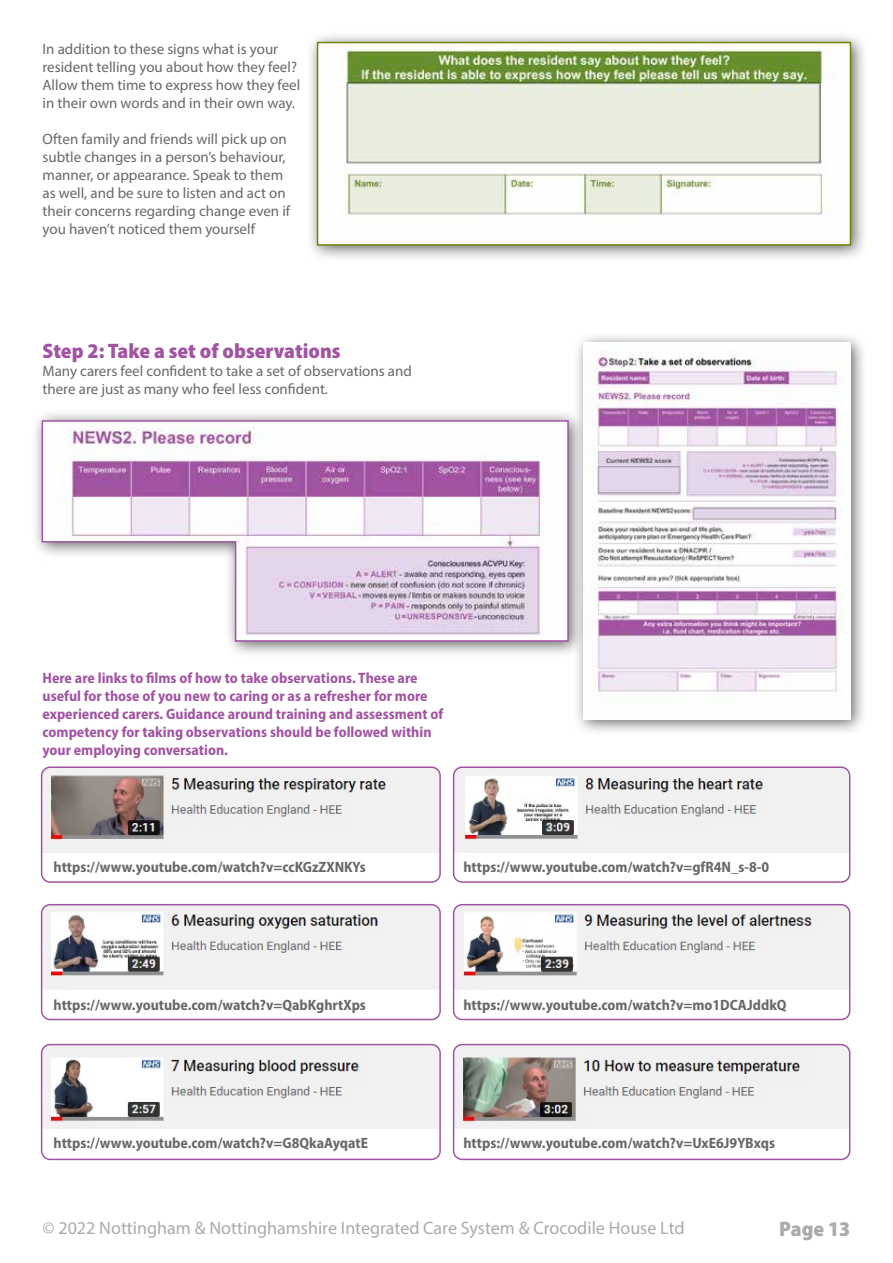
<style>
.page{position:relative;width:893px;height:1263px;background:#fff}
.page>*{position:absolute;margin:0;border:0;box-sizing:border-box;transform-origin:0 0}
.t1{font:900 semi-condensed 21px "Myriad Pro";color:#a154a2}
.t2{font:900 semi-condensed 21px "Myriad Pro";color:#aaa}
.t3{font:18px "Myriad Pro";color:#aaa}
.t4{font:15px/18px "Myriad Pro";color:#686868}
.t5{font:700 semi-condensed 15px "Myriad Pro";color:#686868}
.t6{font:700 semi-condensed 15px/18px "Myriad Pro";color:#a154a2}
</style>
<div class="page">
<div style="left:573px;top:331px;width:294px;height:405px;background:#000;opacity:.6"></div>
<img style="left:584px;top:342px;width:266px;height:378px">
<div style="left:305px;top:30px;width:563px;height:233px;background:#000;opacity:.6"></div>
<img style="left:320px;top:45px;width:528px;height:198px">
<div style="left:317px;top:42px;width:534px;height:204px;border:2px solid #738204"></div>
<div style="left:30px;top:409px;width:556px;height:250px;background:#000;opacity:.6"></div>
<svg style="left:41px;top:419px;width:528px;height:223px"></svg>
<img style="left:44px;top:769px;width:394px;height:84px">
<div style="left:41px;top:766px;width:400px;height:117px;border:2px solid #a154a2;border-radius:9px"></div>
<img style="left:44px;top:905px;width:396px;height:85px">
<div style="left:41px;top:904px;width:400px;height:116px;border:2px solid #a154a2;border-radius:9px"></div>
<img style="left:44px;top:1044px;width:396px;height:85px">
<div style="left:41px;top:1044px;width:400px;height:116px;border:2px solid #a154a2;border-radius:9px"></div>
<img style="left:456px;top:769px;width:394px;height:84px">
<div style="left:453px;top:766px;width:397px;height:117px;border:2px solid #a154a2;border-radius:9px"></div>
<img style="left:454px;top:905px;width:396px;height:85px">
<div style="left:453px;top:904px;width:397px;height:116px;border:2px solid #a154a2;border-radius:9px"></div>
<img style="left:454px;top:1044px;width:396px;height:85px">
<div style="left:453px;top:1044px;width:397px;height:116px;border:2px solid #a154a2;border-radius:9px"></div>
<p class="t4" style="left:43px;top:40px;width:259px">In addition to these signs what is your resident telling you about how they feel?<br>Allow them time to express how they feel in their own words and in their own way.</p>
<p class="t4" style="left:43px;top:130px;width:249px">Often family and friends will pick up on subtle changes in a person’s behaviour, manner, or appearance. Speak to them as well, and be sure to listen and act on their concerns regarding change even if you haven’t noticed them yourself</p>
<h1 class="t1" style="left:43px;top:337px;width:300px">Step 2: Take a set of observations</h1>
<p class="t4" style="left:43px;top:362px;width:371px">Many carers feel confident to take a set of observations and there are just as many who feel less confident.</p>
<p class="t6" style="left:43px;top:668px;width:402px">Here are links to films of how to take observations. These are useful for those of you new to caring or as a refresher for more experienced carers. Guidance around training and assessment of competency for taking observations should be followed within your employing conversation.</p>
<p class="t5" style="left:54px;top:857px;width:314px">https://www.youtube.com/watch?v=ccKGzZXNKYs</p>
<p class="t5" style="left:463px;top:857px;width:307px">https://www.youtube.com/watch?v=gfR4N_s-8-0</p>
<p class="t5" style="left:54px;top:995px;width:314px">https://www.youtube.com/watch?v=QabKghrtXps</p>
<p class="t5" style="left:463px;top:995px;width:325px">https://www.youtube.com/watch?v=mo1DCAJddkQ</p>
<p class="t5" style="left:54px;top:1134px;width:316px">https://www.youtube.com/watch?v=G8QkaAyqatE</p>
<p class="t5" style="left:463px;top:1134px;width:313px">https://www.youtube.com/watch?v=UxE6J9YBxqs</p>
<p class="t3" style="left:43px;top:1217px;width:644px">© 2022 Nottingham &amp; Nottinghamshire Integrated Care System &amp; Crocodile House Ltd</p>
<h1 class="t2" style="left:779px;top:1215px;width:73px">Page 13</h1>
</div>
